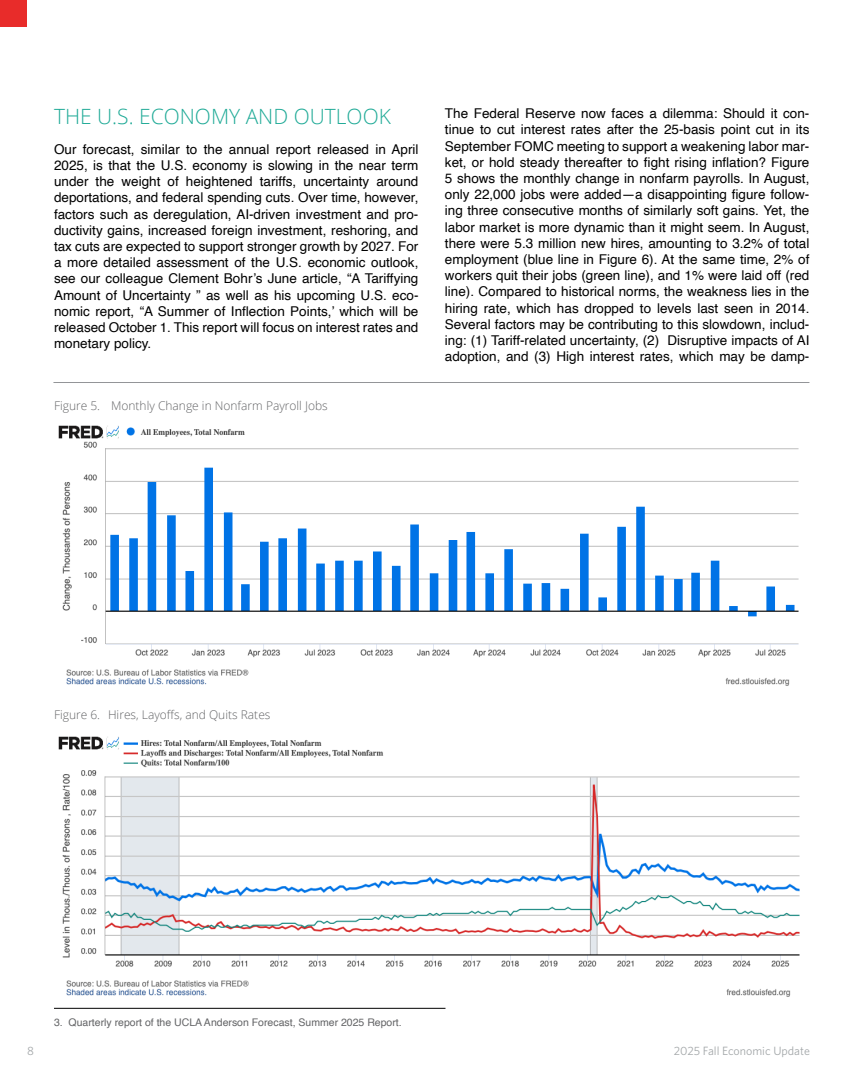
<style>
.page{position:relative;width:864px;height:1080px;background:#fff}
.page>*{position:absolute;margin:0;border:0;box-sizing:border-box;transform-origin:0 0}
.t1{font:300 21px "Open Sans";color:#20aa97}
.t2{font:13.5px/16.2px "Helvetica";color:#000;text-align:justify}
.t3{font:300 12px "Open Sans";color:#636466}
.t4{font:12px "Whitney";color:#a3a7a9}
.t5{font:10.5px "Helvetica";color:#636466}
</style>
<div class="page">
<div style="left:0;top:0;width:27px;height:27px;background:#e82c2a"></div>
<hr style="left:53px;top:382px;width:756px;height:1px;background:#939598">
<img style="left:58px;top:736px;width:742px;height:261px">
<img style="left:58px;top:425px;width:741px;height:261px">
<hr style="left:54px;top:1008px;width:392px;height:1px;background:#000">
<h1 class="t1" style="left:54px;top:102px;width:338px">THE U.S. ECONOMY AND OUTLOOK</h1>
<p class="t2" style="left:54px;top:141px;width:366px">Our forecast, similar to the annual report released in April 2025, is that the U.S. economy is slowing in the near term under the weight of heightened tariffs, uncertainty around deportations, and federal spending cuts. Over time, however, factors such as deregulation, AI-driven investment and pro&shy;ductivity gains, increased foreign investment, reshoring, and tax cuts are expected to support stronger growth by 2027. For a more detailed assessment of the U.S. economic outlook, see our colleague Clement Bohr’s June article, “A Tariffying Amount of Uncertainty ” as well as his upcoming U.S. eco&shy;nomic report, “A Summer of Inflection Points,’ which will be released October 1. This report will focus on interest rates and monetary policy.</p>
<p class="t3" style="left:54px;top:397px;width:275px">Figure 5. Monthly Change in Nonfarm Payroll Jobs</p>
<p class="t2" style="left:445px;top:106px;width:366px">The Federal Reserve now faces a dilemma: Should it con&shy;tinue to cut interest rates after the 25-basis point cut in its September FOMC meeting to support a weakening labor mar&shy;ket, or hold steady thereafter to fight rising inflation? Figure 5 shows the monthly change in nonfarm payrolls. In August, only 22,000 jobs were added—a disappointing figure follow&shy;ing three consecutive months of similarly soft gains. Yet, the labor market is more dynamic than it might seem. In August, there were 5.3 million new hires, amounting to 3.2% of total employment (blue line in Figure 6). At the same time, 2% of workers quit their jobs (green line), and 1% were laid off (red line). Compared to historical norms, the weakness lies in the hiring rate, which has dropped to levels last seen in 2014.<br>Several factors may be contributing to this slowdown, includ&shy;ing: (1) Tariff-related uncertainty, (2) Disruptive impacts of AI adoption, and (3) High interest rates, which may be damp-</p>
<p class="t3" style="left:54px;top:706px;width:218px">Figure 6. Hires, Layoffs, and Quits Rates</p>
<p class="t5" style="left:54px;top:1014px;width:349px">3. Quarterly report of the UCLA Anderson Forecast, Summer 2025 Report.</p>
<p class="t4" style="left:27px;top:1043px;width:8px">8</p>
<p class="t4" style="left:674px;top:1043px;width:138px">2025 Fall Economic Update</p>
</div>
